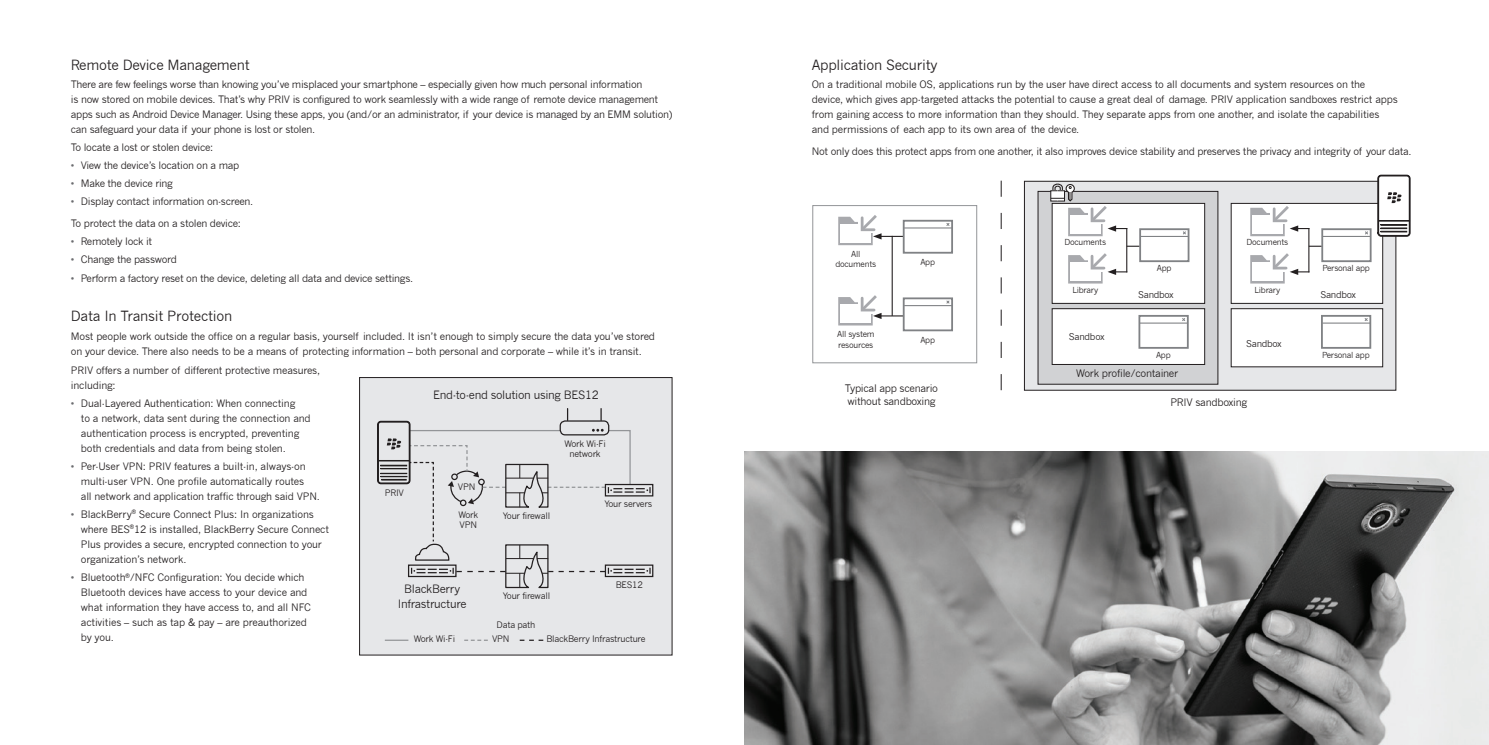
<style>
.page{position:relative;width:1489px;height:745px;background:#fff}
.page>*{position:absolute;margin:0;border:0;box-sizing:border-box;transform-origin:0 0}
.t1{font:13.75px "News Gothic";letter-spacing:-.02em;color:#231f20}
.t2{font:11.25px/15px "News Gothic";letter-spacing:-.03em;color:#231f20;text-align:center}
.t3{font:10.12px/13.2px "News Gothic";letter-spacing:-.03em;color:#231f20}
.t4{font:10px/15px "News Gothic";letter-spacing:-.02em;color:#231f20}
.t5{font:9.12px "News Gothic";letter-spacing:-.03em;color:#231f20}
.t6{font:8.75px/10px "News Gothic";letter-spacing:-.03em;color:#231f20;text-align:center}
.t7{font:8.12px/10.1px "News Gothic";letter-spacing:-.03em;color:#231f20;text-align:center}
.s1{color:#6c6d70}
</style>
<div class="page">
<div style="left:1024px;top:181px;width:371px;height:209px;background:#e6e7e9"></div>
<div style="left:1023px;top:181px;width:373px;height:209px;border:1px solid #231f20"></div>
<div style="left:1037px;top:191px;width:180px;height:193px;background:#d1d2d4"></div>
<div style="left:1052px;top:203px;width:152px;height:100px;background:#fff"></div>
<div style="left:1231px;top:203px;width:151px;height:100px;background:#fff"></div>
<div style="left:1052px;top:308px;width:152px;height:56px;background:#fff"></div>
<div style="left:1051px;top:308px;width:153px;height:57px;border:1px solid #231f20"></div>
<div style="left:1231px;top:308px;width:151px;height:58px;background:#fff"></div>
<div style="left:1230px;top:308px;width:152px;height:59px;border:1px solid #231f20"></div>
<div style="left:812px;top:205px;width:165px;height:158px;background:#fff;border:1px solid #939598"></div>
<svg style="left:1377px;top:174px;width:33px;height:63px"></svg>
<svg style="left:1050px;top:183px;width:77px;height:53px"></svg>
<hr style="left:1126px;top:228px;width:1px;height:44px;background:#231f20">
<svg style="left:1068px;top:245px;width:71px;height:38px"></svg>
<div style="left:1139px;top:228px;width:50px;height:34px;border:2px solid #808285"></div>
<hr style="left:1140px;top:236px;width:48px;height:1px;background:#808285">
<svg style="left:1182px;top:230px;width:4px;height:5px"></svg>
<svg style="left:1250px;top:203px;width:59px;height:33px"></svg>
<hr style="left:1308px;top:228px;width:1px;height:44px;background:#231f20">
<svg style="left:1250px;top:245px;width:71px;height:38px"></svg>
<div style="left:1321px;top:228px;width:50px;height:34px;border:2px solid #808285"></div>
<hr style="left:1322px;top:236px;width:48px;height:1px;background:#808285">
<svg style="left:1364px;top:230px;width:4px;height:5px"></svg>
<div style="left:1320px;top:315px;width:51px;height:33px;border:2px solid #808285"></div>
<hr style="left:1322px;top:322px;width:48px;height:1px;background:#808285">
<svg style="left:1363px;top:317px;width:5px;height:4px"></svg>
<div style="left:1138px;top:315px;width:50px;height:33px;border:2px solid #808285"></div>
<hr style="left:1139px;top:322px;width:48px;height:1px;background:#808285">
<svg style="left:1181px;top:317px;width:4px;height:4px"></svg>
<svg style="left:838px;top:215px;width:64px;height:30px"></svg>
<svg style="left:838px;top:292px;width:64px;height:33px"></svg>
<hr style="left:891px;top:236px;width:1px;height:79px;background:#231f20">
<div style="left:902px;top:220px;width:51px;height:33px;border:2px solid #808285"></div>
<hr style="left:904px;top:227px;width:48px;height:1px;background:#808285">
<svg style="left:945px;top:222px;width:5px;height:4px"></svg>
<div style="left:902px;top:297px;width:51px;height:34px;border:2px solid #808285"></div>
<hr style="left:904px;top:305px;width:48px;height:1px;background:#808285">
<svg style="left:945px;top:299px;width:5px;height:5px"></svg>
<svg style="left:1000px;top:180px;width:1px;height:210px"></svg>
<img style="left:744px;top:451px;width:744px;height:293px">
<div style="left:359px;top:377px;width:313px;height:277px;background:#e6e7e9"></div>
<div style="left:359px;top:377px;width:313px;height:278px;border:1px solid #231f20"></div>
<div style="left:604px;top:564px;width:49px;height:12px;border:1px solid #231f20"></div>
<div style="left:604px;top:483px;width:49px;height:13px;border:1px solid #231f20"></div>
<svg style="left:377px;top:408px;width:273px;height:180px"></svg>
<svg style="left:385px;top:639px;width:23px;height:1px"></svg>
<svg style="left:464px;top:639px;width:24px;height:1px"></svg>
<svg style="left:519px;top:639px;width:24px;height:1px"></svg>
<h1 class="t1" style="left:71px;top:57px;width:180px">Remote Device Management</h1>
<p class="t4" style="left:71px;top:77px;width:603px">There are few feelings worse than knowing you’ve misplaced your smartphone – especially given how much personal information<br>is now stored on mobile devices. That’s why PRIV is configured to work seamlessly with a wide range of remote device management apps such as Android Device Manager. Using these apps, you (and/or an administrator, if your device is managed by an EMM solution) can safeguard your data if your phone is lost or stolen.</p>
<p class="t4" style="left:71px;top:140px;width:144px">To locate a lost or stolen device:</p>
<p class="t4" style="left:71px;top:158px;width:170px"><span class="s1">•</span> View the device’s location on a map</p>
<p class="t4" style="left:71px;top:176px;width:104px"><span class="s1">•</span> Make the device ring</p>
<p class="t4" style="left:71px;top:194px;width:184px"><span class="s1">•</span> Display contact information on-screen.</p>
<p class="t4" style="left:71px;top:216px;width:172px">To protect the data on a stolen device:</p>
<p class="t4" style="left:71px;top:234px;width:83px"><span class="s1">•</span> Remotely lock it</p>
<p class="t4" style="left:71px;top:252px;width:107px"><span class="s1">•</span> Change the password</p>
<p class="t4" style="left:71px;top:270px;width:344px"><span class="s1">•</span> Perform a factory reset on the device, deleting all data and device settings.</p>
<h1 class="t1" style="left:71px;top:308px;width:163px">Data In Transit Protection</h1>
<p class="t4" style="left:71px;top:328px;width:585px">Most people work outside the office on a regular basis, yourself included. It isn’t enough to simply secure the data you’ve stored on your device. There also needs to be a means of protecting information – both personal and corporate – while it’s in transit.</p>
<p class="t4" style="left:71px;top:362px;width:251px">PRIV offers a number of different protective measures, including:</p>
<p class="t4" style="left:81px;top:395px;width:231px;text-indent:-10px"><span class="s1">•</span> Dual-Layered Authentication: When connecting<br>to a network, data sent during the connection and authentication process is encrypted, preventing both credentials and data from being stolen.</p>
<p class="t4" style="left:81px;top:458px;width:240px;text-indent:-10px"><span class="s1">•</span> Per-User VPN: PRIV features a built-in, always-on multi-user VPN. One profile automatically routes<br>all network and application traffic through said VPN.</p>
<p class="t4" style="left:81px;top:506px;width:249px;text-indent:-10px"><span class="s1">•</span> BlackBerry<sup>®</sup> Secure Connect Plus: In organizations where BES<sup>®</sup>12 is installed, BlackBerry Secure Connect Plus provides a secure, encrypted connection to your organization’s network.</p>
<p class="t4" style="left:81px;top:569px;width:232px;text-indent:-10px"><span class="s1">•</span> Bluetooth<sup>®</sup>/NFC Configuration: You decide which Bluetooth devices have access to your device and what information they have access to, and all NFC activities – such as tap &amp; pay – are preauthorized by you.</p>
<p class="t2" style="left:433px;top:386px;width:167px">End-to-end solution using BES12</p>
<p class="t6" style="left:564px;top:438px;width:43px">Work Wi-Fi network</p>
<p class="t6" style="left:458px;top:481px;width:19px">VPN</p>
<p class="t6" style="left:384px;top:487px;width:21px">PRIV</p>
<p class="t6" style="left:604px;top:499px;width:49px">Your servers</p>
<p class="t6" style="left:458px;top:509px;width:21px;text-align:left">Work<br>VPN</p>
<p class="t6" style="left:503px;top:510px;width:49px">Your firewall</p>
<p class="t6" style="left:615px;top:579px;width:29px">BES12</p>
<p class="t2" style="left:398px;top:580px;width:70px">BlackBerry<br>Infrastructure</p>
<p class="t6" style="left:503px;top:590px;width:49px">Your firewall</p>
<p class="t6" style="left:496px;top:619px;width:40px">Data path</p>
<p class="t6" style="left:414px;top:633px;width:43px">Work Wi-Fi</p>
<p class="t6" style="left:492px;top:633px;width:19px">VPN</p>
<p class="t6" style="left:546px;top:633px;width:101px">BlackBerry Infrastructure</p>
<h1 class="t1" style="left:811px;top:57px;width:127px">Application Security</h1>
<p class="t4" style="left:811px;top:77px;width:587px">On a traditional mobile OS, applications run by the user have direct access to all documents and system resources on the device, which gives app-targeted attacks the potential to cause a great deal of damage. PRIV application sandboxes restrict apps from gaining access to more information than they should. They separate apps from one another, and isolate the capabilities and permissions of each app to its own area of the device.</p>
<p class="t4" style="left:811px;top:144px;width:601px">Not only does this protect apps from one another, it also improves device stability and preserves the privacy and integrity of your data.</p>
<p class="t7" style="left:835px;top:249px;width:42px">All documents</p>
<p class="t7" style="left:837px;top:329px;width:39px;text-align:left">All system resources</p>
<p class="t7" style="left:920px;top:257px;width:16px">App</p>
<p class="t7" style="left:920px;top:334px;width:16px">App</p>
<p class="t3" style="left:844px;top:381px;width:95px">Typical app scenario without sandboxing</p>
<p class="t7" style="left:1064px;top:237px;width:43px">Documents</p>
<p class="t7" style="left:1072px;top:284px;width:27px">Library</p>
<p class="t5" style="left:1068px;top:331px;width:37px">Sandbox</p>
<p class="t7" style="left:1156px;top:263px;width:16px">App</p>
<p class="t5" style="left:1138px;top:289px;width:37px">Sandbox</p>
<p class="t7" style="left:1246px;top:237px;width:43px">Documents</p>
<p class="t7" style="left:1254px;top:284px;width:27px">Library</p>
<p class="t5" style="left:1246px;top:338px;width:37px">Sandbox</p>
<p class="t7" style="left:1322px;top:263px;width:49px">Personal app</p>
<p class="t5" style="left:1320px;top:289px;width:37px">Sandbox</p>
<p class="t7" style="left:1155px;top:349px;width:16px">App</p>
<p class="t7" style="left:1321px;top:349px;width:49px">Personal app</p>
<p class="t3" style="left:1076px;top:366px;width:104px">Work profile/container</p>
<p class="t3" style="left:1170px;top:395px;width:78px">PRIV sandboxing</p>
</div>
